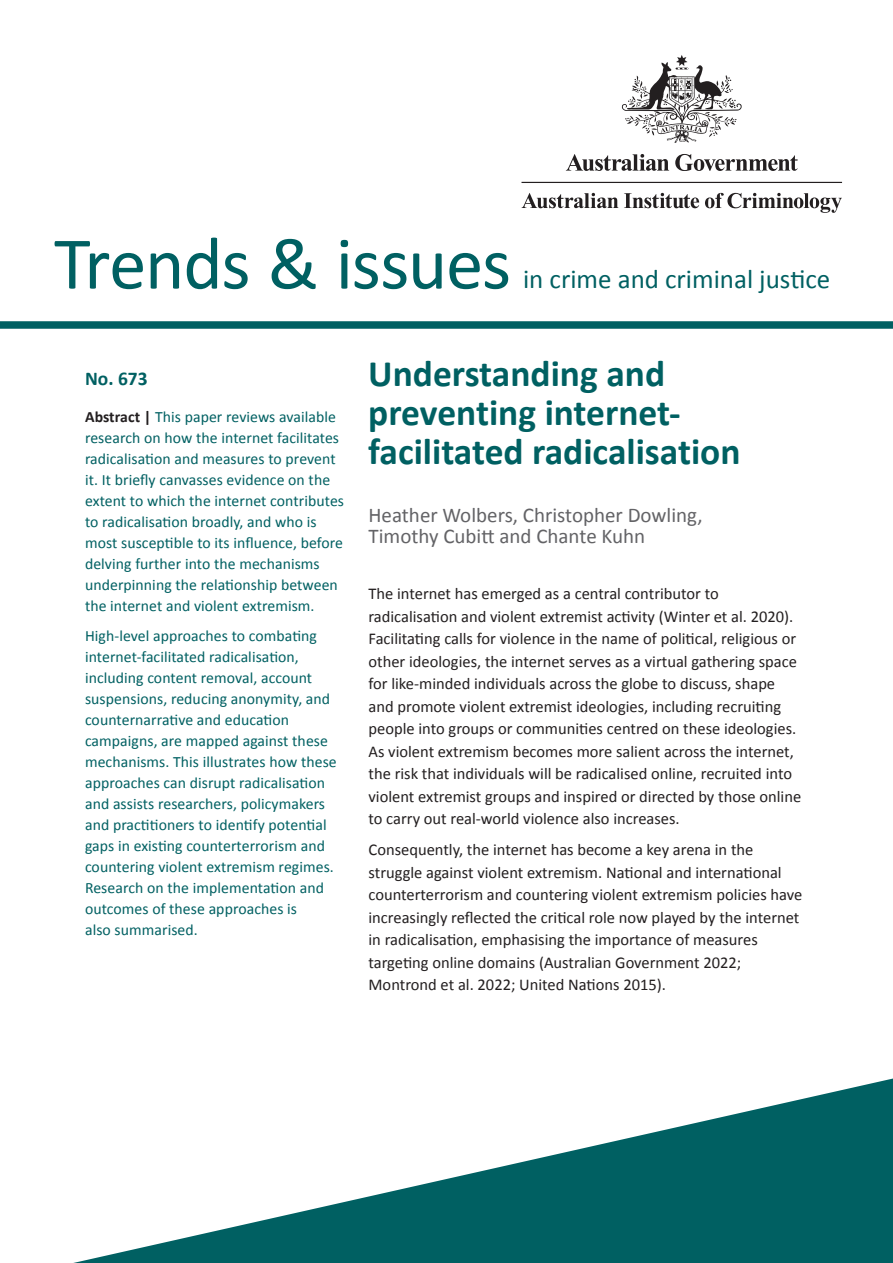
<style>
.page{position:relative;width:893px;height:1263px;background:#fff}
.page>*{position:absolute;margin:0;border:0;box-sizing:border-box;transform-origin:0 0}
.T1{font:75px "Calibri";letter-spacing:-.02em;color:#006062}
.t1{font:700 37.5px/39px "Calibri";color:#006062}
.T1-2{font:27px "Calibri";color:#006062}
.authors{font:21px/21px "Calibri";color:#636366}
.publication{font:700 19.5px "Calibri";color:#006062}
.body{font:16.5px/22.5px "Calibri";color:#231f20}
.director_summary{font:15.75px/21px "Calibri";letter-spacing:.005em;color:#006062}
.s1{font-weight:700;color:#231f20}
</style>
<div class="page">
<div style="left:0;top:321px;width:893px;height:8px;background:#006062"></div>
<svg style="left:73px;top:1078px;width:820px;height:185px"></svg>
<svg style="left:566px;top:154px;width:103px;height:17px"></svg>
<svg style="left:675px;top:154px;width:123px;height:17px"></svg>
<svg style="left:622px;top:55px;width:120px;height:88px"></svg>
<hr style="left:521px;top:182px;width:321px;height:1px;background:#231f20">
<svg style="left:522px;top:193px;width:96px;height:15px"></svg>
<svg style="left:624px;top:193px;width:75px;height:15px"></svg>
<svg style="left:705px;top:193px;width:137px;height:20px"></svg>
<p class="T1" style="left:54px;top:216px;width:459px">Trends &amp; issues</p>
<p class="T1-2" style="left:523px;top:262px;width:309px">in crime and criminal justice</p>
<p class="publication" style="left:85px;top:366px;width:64px">No. 673</p>
<p class="director_summary" style="left:85px;top:406px;width:261px"><span class="s1">Abstract |</span> This paper reviews available research on how the internet facilitates radicalisation and measures to prevent it. It briefly canvasses evidence on the extent to which the internet contributes to radicalisation broadly, and who is most susceptible to its influence, before delving further into the mechanisms underpinning the relationship between the internet and violent extremism.</p>
<p class="director_summary" style="left:85px;top:625px;width:253px">High-level approaches to combating internet-facilitated radicalisation, including content removal, account suspensions, reducing anonymity, and counternarrative and education campaigns, are mapped against these mechanisms. This illustrates how these approaches can disrupt radicalisation and assists researchers, policymakers and practitioners to identify potential gaps in existing counterterrorism and countering violent extremism regimes.<br>Research on the implementation and outcomes of these approaches is<br>also summarised.</p>
<p class="t1" style="left:368px;top:354px;width:374px">Understanding and preventing internet&shy;facilitated radicalisation</p>
<p class="authors" style="left:369px;top:504px;width:336px">Heather Wolbers, Christopher Dowling,<br>Timothy Cubitt and Chante Kuhn</p>
<p class="body" style="left:369px;top:583px;width:434px">The internet has emerged as a central contributor to radicalisation and violent extremist activity (Winter et al. 2020).<br>Facilitating calls for violence in the name of political, religious or other ideologies, the internet serves as a virtual gathering space for like-minded individuals across the globe to discuss, shape and promote violent extremist ideologies, including recruiting people into groups or communities centred on these ideologies.<br>As violent extremism becomes more salient across the internet, the risk that individuals will be radicalised online, recruited into violent extremist groups and inspired or directed by those online to carry out real-world violence also increases.</p>
<p class="body" style="left:369px;top:839px;width:435px">Consequently, the internet has become a key arena in the struggle against violent extremism. National and international counterterrorism and countering violent extremism policies have increasingly reflected the critical role now played by the internet in radicalisation, emphasising the importance of measures targeting online domains (Australian Government 2022; Montrond et al. 2022; United Nations 2015).</p>
</div>
